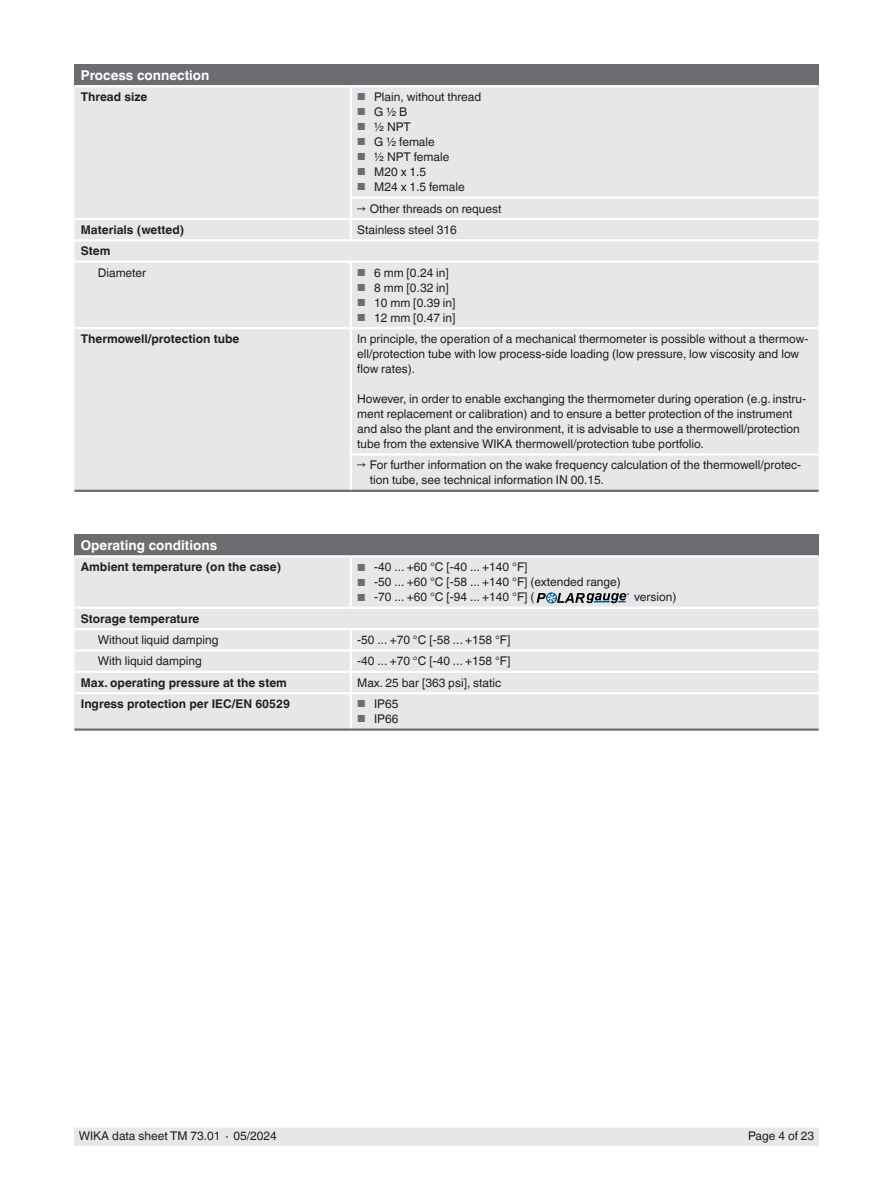
<style>
.page{position:relative;width:893px;height:1188px;background:#fff}
.page>*{position:absolute;margin:0;border:0;box-sizing:border-box;transform-origin:0 0}
.t1{font:700 13.5px "Helvetica World";color:#fff}
.t2{font:12px/15px "Helvetica World";color:#231f20}
.t3{font:700 12px "Helvetica World";color:#231f20}
.s1{font-size:10.2px;color:#6c6d70}
</style>
<div class="page">
<div style="left:74px;top:1128px;width:745px;height:17px;background:#e6e7e9"></div>
<div style="left:74px;top:64px;width:745px;height:22px;background:#6c6d70"></div>
<div style="left:74px;top:87px;width:745px;height:152px;background:#e6e7e9"></div>
<div style="left:74px;top:241px;width:745px;height:249px;background:#e6e7e9"></div>
<hr style="left:74px;top:490px;width:277px;height:2px;background:#6c6d70">
<hr style="left:350px;top:196px;width:469px;height:3px;background:#fff">
<hr style="left:351px;top:218px;width:468px;height:2px;background:#fff">
<hr style="left:74px;top:261px;width:277px;height:2px;background:#fff">
<hr style="left:351px;top:261px;width:468px;height:2px;background:#fff">
<hr style="left:350px;top:263px;width:2px;height:64px;background:#fff">
<hr style="left:74px;top:85px;width:277px;height:2px;background:#fff">
<hr style="left:351px;top:85px;width:468px;height:2px;background:#fff">
<hr style="left:351px;top:327px;width:468px;height:2px;background:#fff">
<hr style="left:350px;top:453px;width:469px;height:3px;background:#fff">
<hr style="left:351px;top:490px;width:468px;height:2px;background:#6c6d70">
<hr style="left:350px;top:87px;width:2px;height:109px;background:#fff">
<svg style="left:350px;top:199px;width:2px;height:40px"></svg>
<hr style="left:74px;top:218px;width:277px;height:2px;background:#fff">
<hr style="left:74px;top:327px;width:277px;height:2px;background:#fff">
<hr style="left:350px;top:329px;width:2px;height:124px;background:#fff">
<hr style="left:350px;top:456px;width:2px;height:34px;background:#fff">
<div style="left:74px;top:534px;width:745px;height:22px;background:#6c6d70"></div>
<div style="left:74px;top:558px;width:745px;height:170px;background:#e6e7e9"></div>
<div style="left:74px;top:693px;width:277px;height:37px;background:#e6e7e9"></div>
<hr style="left:74px;top:555px;width:277px;height:3px;background:#fff">
<hr style="left:351px;top:555px;width:468px;height:3px;background:#fff">
<hr style="left:74px;top:628px;width:277px;height:2px;background:#fff">
<hr style="left:351px;top:628px;width:468px;height:2px;background:#fff">
<hr style="left:351px;top:649px;width:468px;height:3px;background:#fff">
<hr style="left:351px;top:671px;width:468px;height:2px;background:#fff">
<hr style="left:74px;top:692px;width:277px;height:2px;background:#fff">
<hr style="left:350px;top:694px;width:2px;height:34px;background:#fff">
<hr style="left:74px;top:649px;width:277px;height:3px;background:#fff">
<hr style="left:74px;top:728px;width:277px;height:3px;background:#6c6d70">
<hr style="left:351px;top:728px;width:468px;height:3px;background:#6c6d70">
<hr style="left:74px;top:607px;width:277px;height:2px;background:#fff">
<hr style="left:351px;top:607px;width:468px;height:2px;background:#fff">
<hr style="left:350px;top:558px;width:2px;height:49px;background:#fff">
<hr style="left:74px;top:671px;width:277px;height:2px;background:#fff">
<svg style="left:350px;top:630px;width:2px;height:62px"></svg>
<hr style="left:351px;top:692px;width:468px;height:2px;background:#fff">
<svg style="left:537px;top:593px;width:92px;height:10px"></svg>
<p class="t1" style="left:81px;top:67px;width:130px">Process connection</p>
<p class="t3" style="left:81px;top:90px;width:68px">Thread size</p>
<p class="t2" style="left:357px;top:90px;width:126px"><span class="s1">■</span> Plain, without thread</p>
<p class="t2" style="left:357px;top:105px;width:52px"><span class="s1">■</span> G ½ B</p>
<p class="t2" style="left:357px;top:120px;width:55px"><span class="s1">■</span> ½ NPT</p>
<p class="t2" style="left:357px;top:135px;width:79px"><span class="s1">■</span> G ½ female</p>
<p class="t2" style="left:357px;top:150px;width:94px"><span class="s1">■</span> ½ NPT female</p>
<p class="t2" style="left:357px;top:165px;width:71px"><span class="s1">■</span> M20 x 1.5</p>
<p class="t2" style="left:357px;top:180px;width:109px"><span class="s1">■</span> M24 x 1.5 female</p>
<p class="t2" style="left:357px;top:201px;width:146px">→ Other threads on request</p>
<p class="t3" style="left:81px;top:223px;width:105px">Materials (wetted)</p>
<p class="t2" style="left:357px;top:222px;width:101px">Stainless steel 316</p>
<p class="t3" style="left:81px;top:244px;width:31px">Stem</p>
<p class="t2" style="left:98px;top:265px;width:50px">Diameter</p>
<p class="t2" style="left:357px;top:265px;width:93px"><span class="s1">■</span> 6 mm [0.24 in]</p>
<p class="t2" style="left:357px;top:280px;width:93px"><span class="s1">■</span> 8 mm [0.32 in]</p>
<p class="t2" style="left:357px;top:295px;width:100px"><span class="s1">■</span> 10 mm [0.39 in]</p>
<p class="t2" style="left:357px;top:310px;width:100px"><span class="s1">■</span> 12 mm [0.47 in]</p>
<p class="t3" style="left:81px;top:332px;width:160px">Thermowell/protection tube</p>
<p class="t2" style="left:357px;top:331px;width:453px">In principle, the operation of a mechanical thermometer is possible without a thermow&shy;ell/protection tube with low process-side loading (low pressure, low viscosity and low flow rates).</p>
<p class="t2" style="left:357px;top:391px;width:450px">However, in order to enable exchanging the thermometer during operation (e.g. instru&shy;ment replacement or calibration) and to ensure a better protection of the instrument and also the plant and the environment, it is advisable to use a thermowell/protection tube from the extensive WIKA thermowell/protection tube portfolio.</p>
<p class="t2" style="left:370px;top:458px;width:433px;text-indent:-13px">→ For further information on the wake frequency calculation of the thermowell/protec&shy;tion tube, see technical information IN 00.15.</p>
<p class="t1" style="left:81px;top:537px;width:138px">Operating conditions</p>
<p class="t3" style="left:81px;top:560px;width:202px">Ambient temperature (on the case)</p>
<p class="t2" style="left:357px;top:560px;width:172px"><span class="s1">■</span> -40 ... +60 °C [-40 ... +140 °F]</p>
<p class="t2" style="left:357px;top:575px;width:265px"><span class="s1">■</span> -50 ... +60 °C [-58 ... +140 °F] (extended range)</p>
<p class="t2" style="left:357px;top:590px;width:179px"><span class="s1">■</span> -70 ... +60 °C [-94 ... +140 °F] (</p>
<p class="t2" style="left:634px;top:590px;width:44px">version)</p>
<p class="t3" style="left:81px;top:612px;width:120px">Storage temperature</p>
<p class="t2" style="left:98px;top:632px;width:122px">Without liquid damping</p>
<p class="t2" style="left:357px;top:632px;width:155px">-50 ... +70 °C [-58 ... +158 °F]</p>
<p class="t2" style="left:98px;top:654px;width:106px">With liquid damping</p>
<p class="t2" style="left:357px;top:654px;width:155px">-40 ... +70 °C [-40 ... +158 °F]</p>
<p class="t3" style="left:81px;top:676px;width:208px">Max. operating pressure at the stem</p>
<p class="t2" style="left:357px;top:675px;width:146px">Max. 25 bar [363 psi], static</p>
<p class="t3" style="left:81px;top:697px;width:211px">Ingress protection per IEC/EN 60529</p>
<p class="t2" style="left:357px;top:697px;width:43px"><span class="s1">■</span> IP65</p>
<p class="t2" style="left:357px;top:712px;width:43px"><span class="s1">■</span> IP66</p>
<p class="t2" style="left:79px;top:1129px;width:200px">WIKA data sheet TM 73.01 ∙ 05/2024</p>
<p class="t2" style="left:748px;top:1129px;width:68px">Page 4 of 23</p>
</div>
